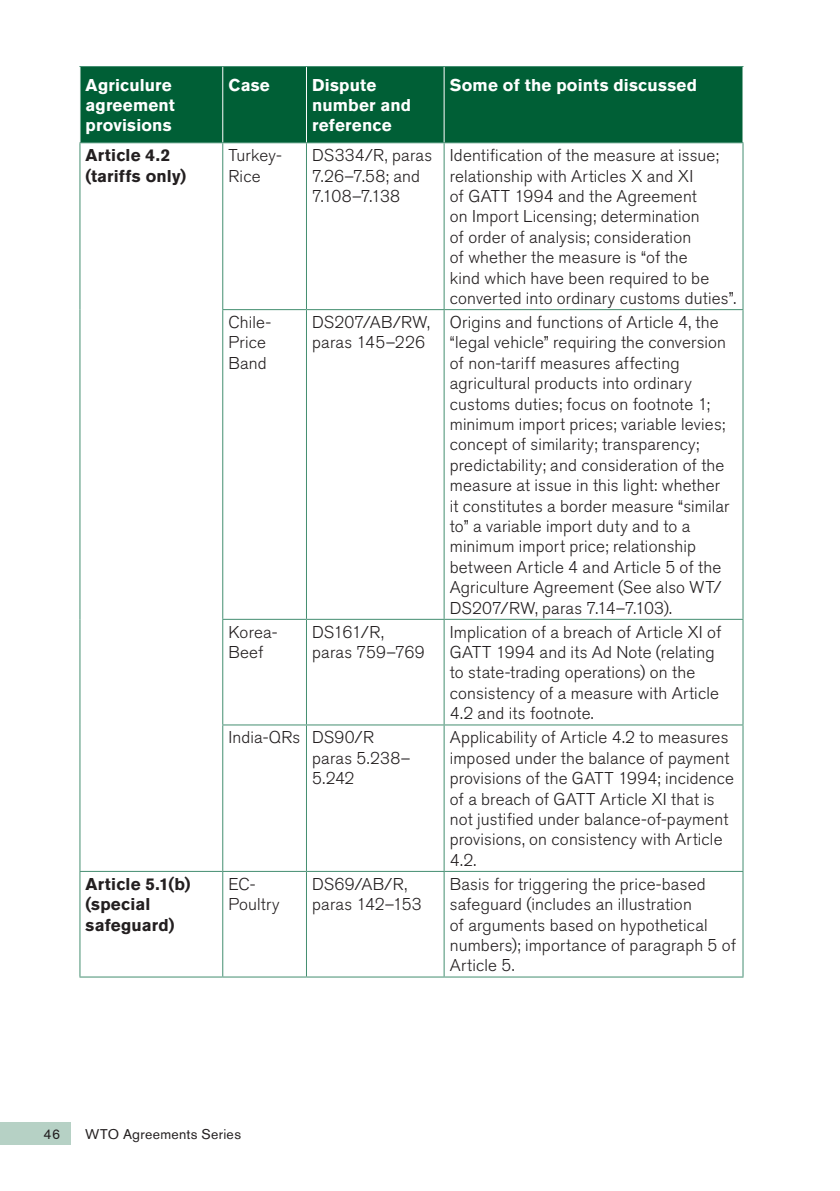
<style>
.page{position:relative;width:840px;height:1191px;background:#fff}
.page>*{position:absolute;margin:0;border:0;box-sizing:border-box;transform-origin:0 0}
.t1{font:300 17px/20.4px "Akzidenz Grotesk BE";letter-spacing:.01em;color:#231f20}
.t2{font:700 17px/20.4px "Akzidenz Grotesk BE";letter-spacing:.01em;color:#fff}
.t3{font:700 17px/20.4px "Akzidenz Grotesk BE";letter-spacing:.01em;color:#231f20}
.t4{font:14px "Akzidenz Grotesk BE";letter-spacing:.02em;color:#231f20}
</style>
<div class="page">
<div style="left:0;top:1122px;width:70px;height:22px;background:#b6d1c5"></div>
<div style="left:80px;top:67px;width:662px;height:75px;background:#005f36"></div>
<hr style="left:79px;top:66px;width:144px;height:1px;background:#448e71">
<hr style="left:223px;top:66px;width:83px;height:1px;background:#448e71">
<hr style="left:306px;top:66px;width:138px;height:1px;background:#448e71">
<hr style="left:444px;top:66px;width:299px;height:1px;background:#448e71">
<hr style="left:79px;top:142px;width:144px;height:1px;background:#448e71">
<hr style="left:79px;top:143px;width:1px;height:167px;background:#448e71">
<hr style="left:223px;top:142px;width:83px;height:1px;background:#448e71">
<hr style="left:222px;top:143px;width:1px;height:166px;background:#448e71">
<hr style="left:306px;top:142px;width:138px;height:1px;background:#448e71">
<hr style="left:306px;top:143px;width:1px;height:166px;background:#448e71">
<hr style="left:444px;top:142px;width:299px;height:1px;background:#448e71">
<hr style="left:443px;top:143px;width:1px;height:166px;background:#448e71">
<hr style="left:742px;top:143px;width:1px;height:166px;background:#448e71">
<hr style="left:79px;top:310px;width:1px;height:309px;background:#448e71">
<hr style="left:222px;top:309px;width:84px;height:1px;background:#448e71">
<hr style="left:222px;top:310px;width:1px;height:309px;background:#448e71">
<hr style="left:306px;top:309px;width:138px;height:1px;background:#448e71">
<hr style="left:306px;top:310px;width:1px;height:309px;background:#448e71">
<hr style="left:444px;top:309px;width:299px;height:1px;background:#448e71">
<hr style="left:443px;top:310px;width:1px;height:309px;background:#448e71">
<hr style="left:742px;top:310px;width:1px;height:309px;background:#448e71">
<hr style="left:79px;top:619px;width:1px;height:106px;background:#448e71">
<hr style="left:222px;top:619px;width:84px;height:1px;background:#448e71">
<hr style="left:222px;top:620px;width:1px;height:104px;background:#448e71">
<hr style="left:306px;top:619px;width:138px;height:1px;background:#448e71">
<hr style="left:306px;top:620px;width:1px;height:104px;background:#448e71">
<hr style="left:444px;top:619px;width:299px;height:1px;background:#448e71">
<hr style="left:443px;top:620px;width:1px;height:104px;background:#448e71">
<hr style="left:742px;top:620px;width:1px;height:104px;background:#448e71">
<hr style="left:79px;top:725px;width:1px;height:146px;background:#448e71">
<hr style="left:222px;top:724px;width:84px;height:1px;background:#448e71">
<hr style="left:222px;top:725px;width:1px;height:146px;background:#448e71">
<hr style="left:306px;top:724px;width:138px;height:1px;background:#448e71">
<hr style="left:306px;top:725px;width:1px;height:146px;background:#448e71">
<hr style="left:444px;top:724px;width:299px;height:1px;background:#448e71">
<hr style="left:443px;top:725px;width:1px;height:146px;background:#448e71">
<hr style="left:742px;top:725px;width:1px;height:146px;background:#448e71">
<hr style="left:79px;top:871px;width:144px;height:1px;background:#448e71">
<hr style="left:79px;top:872px;width:1px;height:104px;background:#448e71">
<hr style="left:223px;top:871px;width:83px;height:1px;background:#448e71">
<hr style="left:222px;top:872px;width:1px;height:104px;background:#448e71">
<hr style="left:306px;top:871px;width:138px;height:1px;background:#448e71">
<hr style="left:306px;top:872px;width:1px;height:104px;background:#448e71">
<hr style="left:444px;top:871px;width:299px;height:1px;background:#448e71">
<hr style="left:443px;top:872px;width:1px;height:104px;background:#448e71">
<hr style="left:742px;top:872px;width:1px;height:104px;background:#448e71">
<hr style="left:79px;top:976px;width:144px;height:1px;background:#448e71">
<hr style="left:223px;top:976px;width:83px;height:1px;background:#448e71">
<hr style="left:306px;top:976px;width:138px;height:1px;background:#448e71">
<hr style="left:444px;top:976px;width:299px;height:1px;background:#448e71">
<hr style="left:222px;top:67px;width:1px;height:75px;background:#fff">
<hr style="left:306px;top:67px;width:1px;height:75px;background:#fff">
<hr style="left:443px;top:67px;width:1px;height:75px;background:#fff">
<p class="t2" style="left:86px;top:74px;width:91px">Agriculure agreement provisions</p>
<p class="t2" style="left:228px;top:74px;width:43px">Case</p>
<p class="t2" style="left:312px;top:74px;width:100px">Dispute number and reference</p>
<p class="t2" style="left:449px;top:74px;width:248px">Some of the points discussed</p>
<p class="t3" style="left:86px;top:145px;width:102px">Article 4.2 (tariffs only)</p>
<p class="t1" style="left:228px;top:145px;width:55px">Turkey-<br>Rice</p>
<p class="t1" style="left:312px;top:145px;width:121px">DS334/R, paras<br>7.26–7.58; and<br>7.108–7.138</p>
<p class="t1" style="left:449px;top:145px;width:288px">Identification of the measure at issue; relationship with Articles X and XI<br>of GATT 1994 and the Agreement<br>on Import Licensing; determination<br>of order of analysis; consideration<br>of whether the measure is “of the<br>kind which have been required to be converted into ordinary customs duties”.</p>
<p class="t1" style="left:228px;top:312px;width:44px">Chile-<br>Price<br>Band</p>
<p class="t1" style="left:312px;top:312px;width:119px">DS207/AB/RW, paras 145–226</p>
<p class="t1" style="left:449px;top:312px;width:281px">Origins and functions of Article 4, the “legal vehicle” requiring the conversion of non-tariff measures affecting agricultural products into ordinary customs duties; focus on footnote 1; minimum import prices; variable levies; concept of similarity; transparency; predictability; and consideration of the measure at issue in this light: whether it constitutes a border measure “similar to” a variable import duty and to a minimum import price; relationship between Article 4 and Article 5 of the Agriculture Agreement (See also WT/ DS207/RW, paras 7.14–7.103).</p>
<p class="t1" style="left:228px;top:622px;width:51px">Korea-<br>Beef</p>
<p class="t1" style="left:312px;top:622px;width:114px">DS161/R, paras 759–769</p>
<p class="t1" style="left:449px;top:622px;width:273px">Implication of a breach of Article XI of GATT 1994 and its Ad Note (relating to state-trading operations) on the consistency of a measure with Article 4.2 and its footnote.</p>
<p class="t1" style="left:312px;top:727px;width:100px;text-indent:-84px">India-QRs DS90/R paras 5.238–<br>5.242</p>
<p class="t1" style="left:449px;top:727px;width:286px">Applicability of Article 4.2 to measures imposed under the balance of payment provisions of the GATT 1994; incidence of a breach of GATT Article XI that is not justified under balance-of-payment provisions, on consistency with Article 4.2.</p>
<p class="t3" style="left:86px;top:873px;width:106px">Article 5.1(b) (special safeguard)</p>
<p class="t1" style="left:228px;top:874px;width:53px">EC-<br>Poultry</p>
<p class="t1" style="left:312px;top:874px;width:111px">DS69/AB/R, paras 142–153</p>
<p class="t1" style="left:449px;top:874px;width:288px">Basis for triggering the price-based safeguard (includes an illustration<br>of arguments based on hypothetical numbers); importance of paragraph 5 of<br>Article 5.</p>
<p class="t4" style="left:44px;top:1125px;width:18px">46</p>
<p class="t4" style="left:85px;top:1125px;width:157px">WTO Agreements Series</p>
</div>
